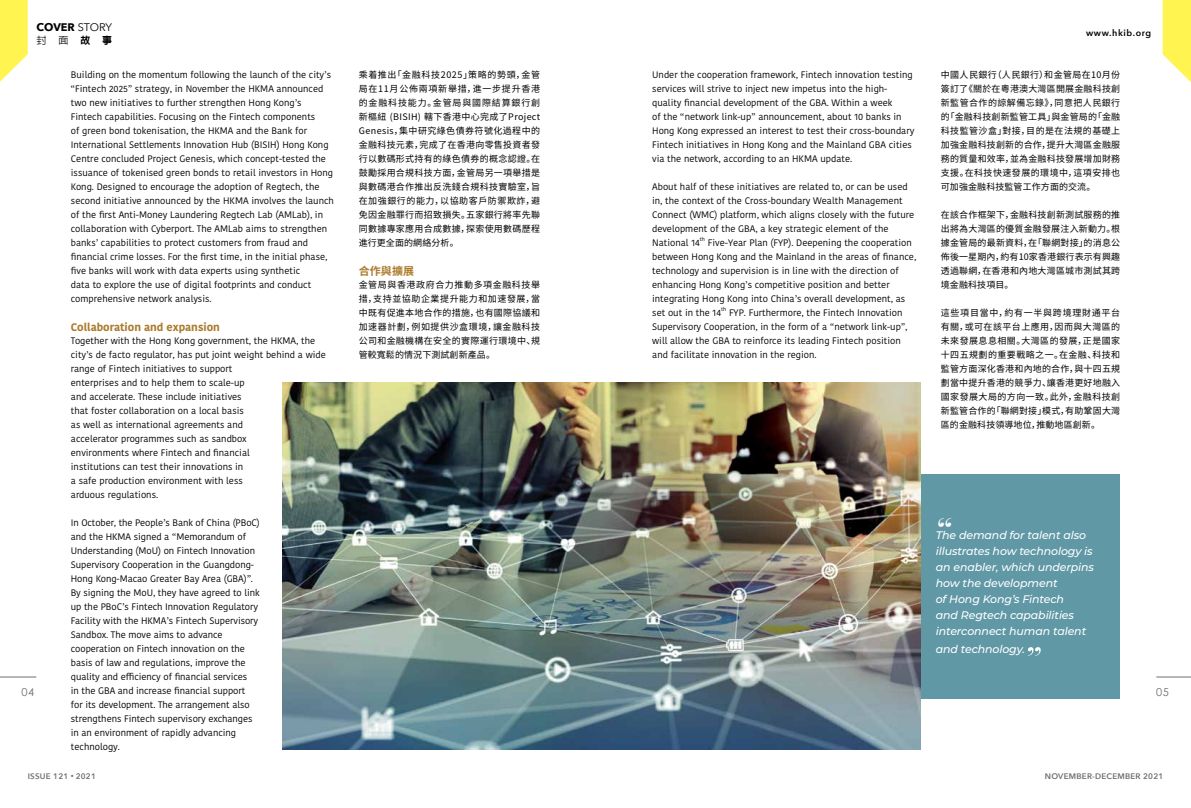
<style>
.page{position:relative;width:1191px;height:808px;background:#fff}
.page>*{position:absolute;margin:0;border:0;box-sizing:border-box;transform-origin:0 0}
.t1{font:italic 700 30px "Bodoni Svty Two ITCTT";color:#fff}
.t2{font:italic 500 11px/16px "Montserrat";letter-spacing:-.01em;color:#fff}
.t3{font:700 11px "Kohinoor Bangla";color:#aa7b2c}
.t4{font:700 11px "Avenir Next";letter-spacing:-.005em;color:#000}
.t5{font:700 11px "Source Han Sans CN";letter-spacing:.01em;color:#aa7b2c}
.t6{font:11px "Century Gothic";color:#6d6e71}
.t7{font:500 10px "AR Hei B5";color:#000}
.t8{font:9.4px/14px "Kohinoor Bangla";color:#000}
.t9{font:9px/14px "Source Han Sans CN";letter-spacing:.02em;color:#000;text-align:justify}
.t10{font:600 9px "Avenir Next";letter-spacing:.065em;color:#000}
.t11{font:600 8px "Avenir Next";letter-spacing:.03em;color:#6d6e71}
.t12{font:5.5px "Kohinoor Bangla";color:#000}
.s1{font-weight:400}
.s2{font-weight:800}
.s3{font-size:6px}
</style>
<div class="page">
<hr style="left:1156px;top:676px;width:35px;height:1px;background:#6d6e71">
<hr style="left:0;top:676px;width:36px;height:1px;background:#6d6e71">
<svg style="left:0;top:0;width:28px;height:82px"></svg>
<svg style="left:1162px;top:0;width:29px;height:82px"></svg>
<div style="left:918px;top:474px;width:201px;height:225px;background:#6098a5"></div>
<svg style="left:1027px;top:647px;width:13px;height:9px"></svg>
<img style="left:282px;top:383px;width:638px;height:367px">
<p class="t4" style="left:37px;top:17px;width:77px">COVER <span class="s1">STORY</span></p>
<p class="t7" style="left:37px;top:35px;width:77px">封面<span class="s2">故事</span></p>
<p class="t10" style="left:1086px;top:25px;width:67px">www.hkib.org</p>
<p class="t9" style="left:941px;top:67px;width:181px">中國人民銀行（人民銀行）和金管局在10月份簽訂了《關於在粵港澳大灣區開展金融科技創新監管合作的諒解備忘錄》，同意把人民銀行的「金融科技創新監管工具」與金管局的「金融科技監管沙盒」對接，目的是在法規的基礎上加強金融科技創新的合作，提升大灣區金融服務的質量和效率，並為金融科技發展增加財務支援。在科技快速發展的環境中，這項安排也可加強金融科技監管工作方面的交流。</p>
<p class="t9" style="left:941px;top:207px;width:181px">在該合作框架下，金融科技創新測試服務的推出將為大灣區的優質金融發展注入新動力。根據金管局的最新資料，在「聯網對接」的消息公佈後一星期內，約有10家香港銀行表示有興趣透過聯網，在香港和內地大灣區城市測試其跨境金融科技項目。</p>
<p class="t9" style="left:941px;top:306px;width:181px">這些項目當中，約有一半與跨境理財通平台有關，或可在該平台上應用，因而與大灣區的未來發展息息相關。大灣區的發展，正是國家十四五規劃的重要戰略之一。在金融、科技和監管方面深化香港和內地的合作，與十四五規劃當中提升香港的競爭力、讓香港更好地融入國家發展大局的方向一致。此外，金融科技創新監管合作的「聯網對接」模式，有助鞏固大灣區的金融科技領導地位，推動地區創新。</p>
<p class="t9" style="left:359px;top:67px;width:183px">乘着推出「金融科技2025」策略的勢頭，金管局在11月公佈兩項新舉措，進一步提升香港的金融科技能力。金管局與國際結算銀行創新樞紐 (BISIH) 轄下香港中心完成了Project Genesis，集中研究綠色債券符號化過程中的金融科技元素，完成了在香港向零售投資者發行以數碼形式持有的綠色債券的概念認證。在鼓勵採用合規科技方面，金管局另一項舉措是與數碼港合作推出反洗錢合規科技實驗室，旨在加強銀行的能力，以協助客戶防禦欺詐，避免因金融罪行而招致損失。五家銀行將率先聯同數據專家應用合成數據，探索使用數碼歷程進行更全面的網絡分析。</p>
<p class="t5" style="left:359px;top:265px;width:57px">合作與擴展</p>
<p class="t9" style="left:359px;top:277px;width:183px">金管局與香港政府合力推動多項金融科技舉措，支持並協助企業提升能力和加速發展，當中既有促進本地合作的措施，也有國際協議和加速器計劃，例如提供沙盒環境，讓金融科技公司和金融機構在安全的實際運行環境中、規管較寬鬆的情況下測試創新產品。</p>
<p class="t8" style="left:71px;top:67px;width:264px">Building on the momentum following the launch of the city’s “Fintech 2025” strategy, in November the HKMA announced two new initiatives to further strengthen Hong Kong’s Fintech capabilities. Focusing on the Fintech components<br>of green bond tokenisation, the HKMA and the Bank for International Settlements Innovation Hub (BISIH) Hong Kong Centre concluded Project Genesis, which concept-tested the issuance of tokenised green bonds to retail investors in Hong Kong. Designed to encourage the adoption of Regtech, the second initiative announced by the HKMA involves the launch of the first Anti-Money Laundering Regtech Lab (AMLab), in collaboration with Cyberport. The AMLab aims to strengthen banks’ capabilities to protect customers from fraud and financial crime losses. For the first time, in the initial phase, five banks will work with data experts using synthetic<br>data to explore the use of digital footprints and conduct comprehensive network analysis.</p>
<p class="t3" style="left:71px;top:318px;width:150px">Collaboration and expansion</p>
<p class="t8" style="left:71px;top:333px;width:256px">Together with the Hong Kong government, the HKMA, the city’s de facto regulator, has put joint weight behind a wide range of Fintech initiatives to support<br>enterprises and to help them to scale-up<br>and accelerate. These include initiatives<br>that foster collaboration on a local basis<br>as well as international agreements and<br>accelerator programmes such as sandbox<br>environments where Fintech and financial<br>institutions can test their innovations in<br>a safe production environment with less<br>arduous regulations.</p>
<p class="t8" style="left:71px;top:515px;width:190px">In October, the People’s Bank of China (PBoC) and the HKMA signed a “Memorandum of Understanding (MoU) on Fintech Innovation Supervisory Cooperation in the Guangdong-Hong Kong-Macao Greater Bay Area (GBA)”.<br>By signing the MoU, they have agreed to link up the PBoC’s Fintech Innovation Regulatory Facility with the HKMA’s Fintech Supervisory Sandbox. The move aims to advance cooperation on Fintech innovation on the basis of law and regulations, improve the quality and efficiency of financial services<br>in the GBA and increase financial support<br>for its development. The arrangement also strengthens Fintech supervisory exchanges in an environment of rapidly advancing technology.</p>
<p class="t8" style="left:652px;top:67px;width:264px">Under the cooperation framework, Fintech innovation testing services will strive to inject new impetus into the high&shy;quality financial development of the GBA. Within a week<br>of the “network link-up” announcement, about 10 banks in Hong Kong expressed an interest to test their cross-boundary Fintech initiatives in Hong Kong and the Mainland GBA cities via the network, according to an HKMA update.</p>
<p class="t8" style="left:652px;top:179px;width:264px">About half of these initiatives are related to, or can be used in, the context of the Cross-boundary Wealth Management Connect (WMC) platform, which aligns closely with the future development of the GBA, a key strategic element of the National 14</p>
<p class="t12" style="left:700px;top:235px;width:7px">th</p>
<p class="t8" style="left:652px;top:235px;width:266px;text-indent:56px">Five-Year Plan (FYP). Deepening the cooperation between Hong Kong and the Mainland in the areas of finance, technology and supervision is in line with the direction of enhancing Hong Kong’s competitive position and better integrating Hong Kong into China’s overall development, as set out in the 14</p>
<p class="t12" style="left:721px;top:305px;width:7px">th</p>
<p class="t8" style="left:652px;top:305px;width:257px;text-indent:77px">FYP. Furthermore, the Fintech Innovation Supervisory Cooperation, in the form of a “network link-up”, will allow the GBA to reinforce its leading Fintech position and facilitate innovation in the region.</p>
<h1 class="t1" style="left:934px;top:504px;width:26px">“</h1>
<p class="t2" style="left:935px;top:527px;width:160px">The demand for talent also illustrates how technology is an enabler, which underpins how the development<br>of Hong Kong’s Fintech<br>and Regtech capabilities interconnect human talent</p>
<p class="t2" style="left:935px;top:640px;width:91px">and technology.</p>
<p class="t6" style="left:22px;top:685px;width:14px">04</p>
<p class="t6" style="left:1156px;top:685px;width:14px">05</p>
<p class="t11" style="left:28px;top:769px;width:70px">ISSUE 121 <span class="s3">•</span> 2021</p>
<p class="t11" style="left:1044px;top:769px;width:120px">NOVEMBER-DECEMBER 2021</p>
</div>
